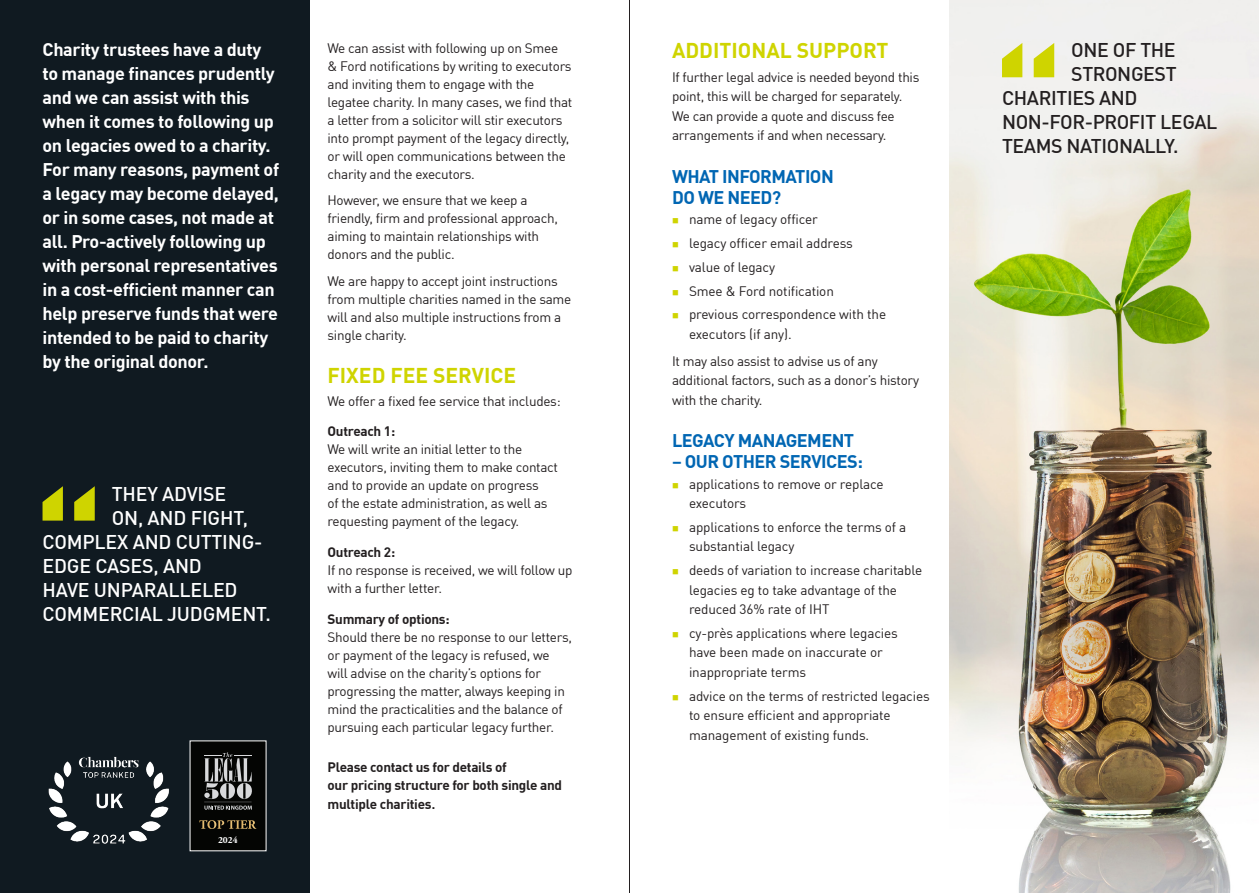
<style>
.page{position:relative;width:1259px;height:893px;background:#fff}
.page>*{position:absolute;margin:0;border:0;box-sizing:border-box;transform-origin:0 0}
.HEADING_GREEN_1{font:700 21px "DIN Offc";color:#cfd400}
.t1{font:500 19.5px "DIN Offc";letter-spacing:-.01em;color:#fff}
.t2{font:500 19.5px "DIN Offc";letter-spacing:-.02em;color:#231f20}
.Body{font:700 18px/24px "DIN Offc";letter-spacing:-.02em;color:#fff}
.SUB_SUB{font:700 18px/21px "DIN Offc";letter-spacing:-.03em;color:#0166b3}
.BODY_JL1{font:13.5px/18px "DIN Offc";letter-spacing:-.02em;color:#231f20}
.BODY_JL1-2{font:700 13.5px/18px "DIN Offc";letter-spacing:-.02em;color:#231f20}
.t3{font:700 9.45px "Adobe Garamond Pro";color:#fff}
.s1{font-weight:700}
.s2{font-weight:500;font-size:15px}
.s3{color:#cfd400}
</style>
<div class="page">
<div style="left:0;top:0;width:309px;height:893px;background:#101a21"></div>
<img style="left:949px;top:0;width:310px;height:893px">
<svg style="left:1002px;top:43px;width:52px;height:34px;background:#dcdf5e"></svg>
<svg style="left:43px;top:486px;width:52px;height:35px"></svg>
<div style="left:190px;top:741px;width:76px;height:110px;background:#040503"></div>
<svg style="left:204px;top:752px;width:48px;height:48px"></svg>
<hr style="left:204px;top:802px;width:48px;height:1px;background:#d8d9db">
<svg style="left:204px;top:806px;width:48px;height:4px"></svg>
<svg style="left:199px;top:820px;width:57px;height:9px"></svg>
<img style="left:48px;top:756px;width:121px;height:88px">
<hr style="left:629px;top:0;width:1px;height:893px;background:#231f20">
<p class="Body" style="left:43px;top:37px;width:238px">Charity trustees have a duty to manage finances prudently and we can assist with this when it comes to following up on legacies owed to a charity.<br>For many reasons, payment of a legacy may become delayed, or in some cases, not made at all. Pro-actively following up with personal representatives in a cost-efficient manner can help preserve funds that were intended to be paid to charity by the original donor.</p>
<p class="HEADING_GREEN_1" style="left:672px;top:37px;width:218px">ADDITIONAL SUPPORT</p>
<p class="BODY_JL1" style="left:327px;top:39px;width:246px">We can assist with following up on Smee<br>&amp; Ford notifications by writing to executors and inviting them to engage with the legatee charity. In many cases, we find that a letter from a solicitor will stir executors into prompt payment of the legacy directly, or will open communications between the charity and the executors.</p>
<p class="BODY_JL1" style="left:327px;top:191px;width:232px">However, we ensure that we keep a friendly, firm and professional approach, aiming to maintain relationships with donors and the public.</p>
<p class="BODY_JL1" style="left:327px;top:272px;width:245px">We are happy to accept joint instructions from multiple charities named in the same will and also multiple instructions from a single charity.</p>
<p class="HEADING_GREEN_1" style="left:327px;top:362px;width:190px">FIXED FEE SERVICE</p>
<p class="BODY_JL1" style="left:327px;top:391px;width:235px">We offer a fixed fee service that includes:</p>
<p class="BODY_JL1" style="left:327px;top:422px;width:232px"><span class="s1">Outreach 1:<br></span>We will write an initial letter to the executors, inviting them to make contact and to provide an update on progress<br>of the estate administration, as well as requesting payment of the legacy.</p>
<p class="BODY_JL1" style="left:327px;top:543px;width:246px"><span class="s1">Outreach 2:<br></span>If no response is received, we will follow up with a further letter.</p>
<p class="BODY_JL1" style="left:327px;top:610px;width:246px"><span class="s1">Summary of options:<br></span>Should there be no response to our letters, or payment of the legacy is refused, we will advise on the charity’s options for progressing the matter, always keeping in mind the practicalities and the balance of pursuing each particular legacy further.</p>
<p class="BODY_JL1-2" style="left:327px;top:757px;width:236px">Please contact us for details of<br>our pricing structure for both single and</p>
<p class="BODY_JL1-2" style="left:327px;top:795px;width:109px">multiple charities<span class="s2">.</span></p>
<p class="BODY_JL1" style="left:672px;top:67px;width:249px;line-height:19.5px">If further legal advice is needed beyond this point, this will be charged for separately.<br>We can provide a quote and discuss fee arrangements if and when necessary.</p>
<p class="SUB_SUB" style="left:672px;top:165px;width:163px">WHAT INFORMATION<br>DO WE NEED?</p>
<p class="BODY_JL1" style="left:672px;top:210px;width:147px"><span class="s3">■</span> name of legacy officer</p>
<p class="BODY_JL1" style="left:672px;top:234px;width:182px"><span class="s3">■</span> legacy officer email address</p>
<p class="BODY_JL1" style="left:672px;top:258px;width:105px"><span class="s3">■</span> value of legacy</p>
<p class="BODY_JL1" style="left:672px;top:282px;width:163px"><span class="s3">■</span> Smee &amp; Ford notification</p>
<p class="BODY_JL1" style="left:689px;top:305px;width:199px;line-height:19.5px;text-indent:-17px"><span class="s3">■</span> previous correspondence with the executors (if any).</p>
<p class="BODY_JL1" style="left:672px;top:351px;width:248px;line-height:19.5px">It may also assist to advise us of any additional factors, such as a donor’s history with the charity.</p>
<p class="SUB_SUB" style="left:672px;top:429px;width:184px">LEGACY MANAGEMENT</p>
<p class="SUB_SUB" style="left:672px;top:450px;width:192px">– OUR OTHER SERVICES:</p>
<p class="BODY_JL1" style="left:689px;top:474px;width:196px;line-height:19.5px;text-indent:-17px"><span class="s3">■</span> applications to remove or replace executors</p>
<p class="BODY_JL1" style="left:689px;top:517px;width:219px;line-height:19.5px;text-indent:-17px"><span class="s3">■</span> applications to enforce the terms of a substantial legacy</p>
<p class="BODY_JL1" style="left:689px;top:560px;width:235px;line-height:19.5px;text-indent:-17px"><span class="s3">■</span> deeds of variation to increase charitable legacies eg to take advantage of the reduced 36% rate of IHT</p>
<p class="BODY_JL1" style="left:689px;top:623px;width:210px;line-height:19.5px;text-indent:-17px"><span class="s3">■</span> cy-près applications where legacies have been made on inaccurate or inappropriate terms</p>
<p class="BODY_JL1" style="left:689px;top:686px;width:242px;line-height:19.5px;text-indent:-17px"><span class="s3">■</span> advice on the terms of restricted legacies to ensure efficient and appropriate management of existing funds.</p>
<p class="t1" style="left:112px;top:481px;width:116px">THEY ADVISE</p>
<p class="t1" style="left:112px;top:505px;width:138px">ON, AND FIGHT,</p>
<p class="t1" style="left:43px;top:529px;width:221px">COMPLEX AND CUTTING-</p>
<p class="t1" style="left:43px;top:553px;width:161px">EDGE CASES, AND</p>
<p class="t1" style="left:43px;top:577px;width:197px">HAVE UNPARALLELED</p>
<p class="t1" style="left:43px;top:601px;width:230px">COMMERCIAL JUDGMENT.</p>
<p class="t3" style="left:218px;top:835px;width:21px">2024</p>
<p class="t2" style="left:1071px;top:38px;width:106px">ONE OF THE</p>
<p class="t2" style="left:1071px;top:62px;width:107px">STRONGEST</p>
<p class="t2" style="left:1002px;top:86px;width:137px">CHARITIES AND</p>
<p class="t2" style="left:1002px;top:110px;width:217px">NON-FOR-PROFIT LEGAL</p>
<p class="t2" style="left:1002px;top:134px;width:178px">TEAMS NATIONALLY.</p>
</div>
